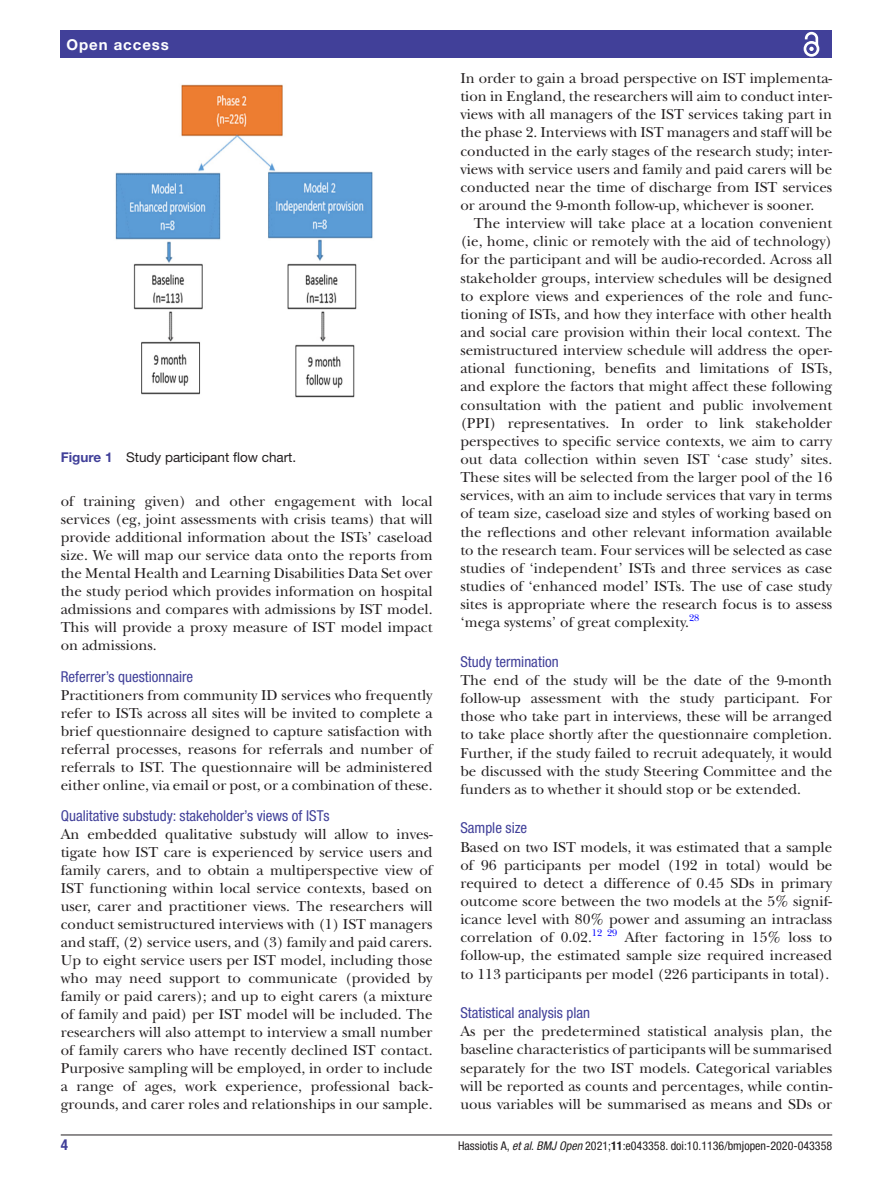
<style>
.page{position:relative;width:893px;height:1191px;background:#fff}
.page>*{position:absolute;margin:0;border:0;box-sizing:border-box;transform-origin:0 0}
.t1{font:15px/18.1px "New Baskerville";color:#231f20;text-align:justify}
.t2{font:condensed 15px "Helvetica Neue LT Std";color:#414099}
.t3{font:700 15px "Helvetica Neue LT Std";letter-spacing:.065em;color:#fff}
.t4{font:700 condensed 15px "Helvetica Neue LT Std";color:#414099}
.t5{font:13.5px "Helvetica Neue LT Std";color:#231f20}
.t6{font:condensed 12px "Helvetica Neue LT Std";color:#231f20}
.t7{font:9.9px "New Baskerville";color:#00f}
.s1{font-weight:700;color:#414099}
.s2{font-style:italic}
.s3{font-weight:700}
</style>
<div class="page">
<hr style="left:61px;top:1134px;width:771px;height:1px;background:#231f20">
<div style="left:61px;top:31px;width:771px;height:27px;background:#414099"></div>
<svg style="left:803px;top:31px;width:17px;height:26px"></svg>
<img style="left:115px;top:84px;width:258px;height:314px">
<p class="t3" style="left:66px;top:35px;width:104px">Open access</p>
<p class="t5" style="left:61px;top:449px;width:237px"><span class="s1">Figure 1</span> Study participant flow chart.</p>
<p class="t1" style="left:61px;top:492px;width:373px">of training given) and other engagement with local services (eg, joint assessments with crisis teams) that will provide additional information about the ISTs’ caseload size. We will map our service data onto the reports from the Mental Health and Learning Disabilities Data Set over the study period which provides information on hospital admissions and compares with admissions by IST model.<br>This will provide a proxy measure of IST model impact on admissions.</p>
<p class="t2" style="left:61px;top:667px;width:134px">Referrer’s questionnaire</p>
<p class="t1" style="left:61px;top:686px;width:373px">Practitioners from community ID services who frequently refer to ISTs across all sites will be invited to complete a brief questionnaire designed to capture satisfaction with referral processes, reasons for referrals and number of referrals to IST. The questionnaire will be administered either online, via email or post, or a combination of these.</p>
<p class="t2" style="left:61px;top:807px;width:270px">Qualitative substudy: stakeholder’s views of ISTs</p>
<p class="t1" style="left:61px;top:825px;width:373px">An embedded qualitative substudy will allow to inves&shy;tigate how IST care is experienced by service users and family carers, and to obtain a multiperspective view of IST functioning within local service contexts, based on user, carer and practitioner views. The researchers will conduct semistructured interviews with (1) IST managers and staff, (2) service users, and (3) family and paid carers.<br>Up to eight service users per IST model, including those who may need support to communicate (provided by family or paid carers); and up to eight carers (a mixture of family and paid) per IST model will be included. The researchers will also attempt to interview a small number of family carers who have recently declined IST contact.<br>Purposive sampling will be employed, in order to include a range of ages, work experience, professional back&shy;grounds, and carer roles and relationships in our sample.</p>
<p class="t1" style="left:460px;top:69px;width:373px">In order to gain a broad perspective on IST implementa&shy;tion in England, the researchers will aim to conduct inter&shy;views with all managers of the IST services taking part in the phase 2. Interviews with IST managers and staff will be conducted in the early stages of the research study; inter&shy;views with service users and family and paid carers will be conducted near the time of discharge from IST services or around the 9-month follow-up, whichever is sooner.</p>
<p class="t1" style="left:460px;top:214px;width:373px;text-indent:14px">The interview will take place at a location convenient (ie, home, clinic or remotely with the aid of technology) for the participant and will be audio-recorded. Across all stakeholder groups, interview schedules will be designed to explore views and experiences of the role and func&shy;tioning of ISTs, and how they interface with other health and social care provision within their local context. The semistructured interview schedule will address the oper&shy;ational functioning, benefits and limitations of ISTs, and explore the factors that might affect these following consultation with the patient and public involvement (PPI) representatives. In order to link stakeholder perspectives to specific service contexts, we aim to carry out data collection within seven IST ‘case study’ sites.<br>These sites will be selected from the larger pool of the 16 services, with an aim to include services that vary in terms of team size, caseload size and styles of working based on the reflections and other relevant information available to the research team. Four services will be selected as case studies of ‘independent’ ISTs and three services as case studies of ‘enhanced model’ ISTs. The use of case study sites is appropriate where the research focus is to assess ‘mega systems’ of great complexity.<sup>28</sup></p>
<p class="t2" style="left:460px;top:653px;width:100px">Study termination</p>
<p class="t1" style="left:460px;top:671px;width:373px">The end of the study will be the date of the 9-month follow-up assessment with the study participant. For those who take part in interviews, these will be arranged to take place shortly after the questionnaire completion.<br>Further, if the study failed to recruit adequately, it would be discussed with the study Steering Committee and the funders as to whether it should stop or be extended.</p>
<p class="t2" style="left:460px;top:819px;width:68px">Sample size</p>
<p class="t1" style="left:460px;top:837px;width:373px">Based on two IST models, it was estimated that a sample of 96 participants per model (192 in total) would be required to detect a difference of 0.45 SDs in primary outcome score between the two models at the 5% signif&shy;icance level with 80% power and assuming an intraclass correlation of 0.02.</p>
<p class="t7" style="left:592px;top:926px;width:27px">12 29</p>
<p class="t1" style="left:460px;top:928px;width:373px;text-indent:164px">After factoring in 15% loss to follow-up, the estimated sample size required increased to 113 participants per model (226 participants in total).</p>
<p class="t2" style="left:460px;top:1004px;width:131px">Statistical analysis plan</p>
<p class="t1" style="left:460px;top:1022px;width:373px">As per the predetermined statistical analysis plan, the baseline characteristics of participants will be summarised separately for the two IST models. Categorical variables will be reported as counts and percentages, while contin&shy;uous variables will be summarised as means and SDs or</p>
<p class="t4" style="left:61px;top:1135px;width:9px">4</p>
<p class="t6" style="left:458px;top:1138px;width:376px">Hassiotis A, <span class="s2">et al</span>. <span class="s2">BMJ Open</span> 2021;<span class="s3">11</span>:e043358. doi:10.1136/bmjopen-2020-043358</p>
</div>
